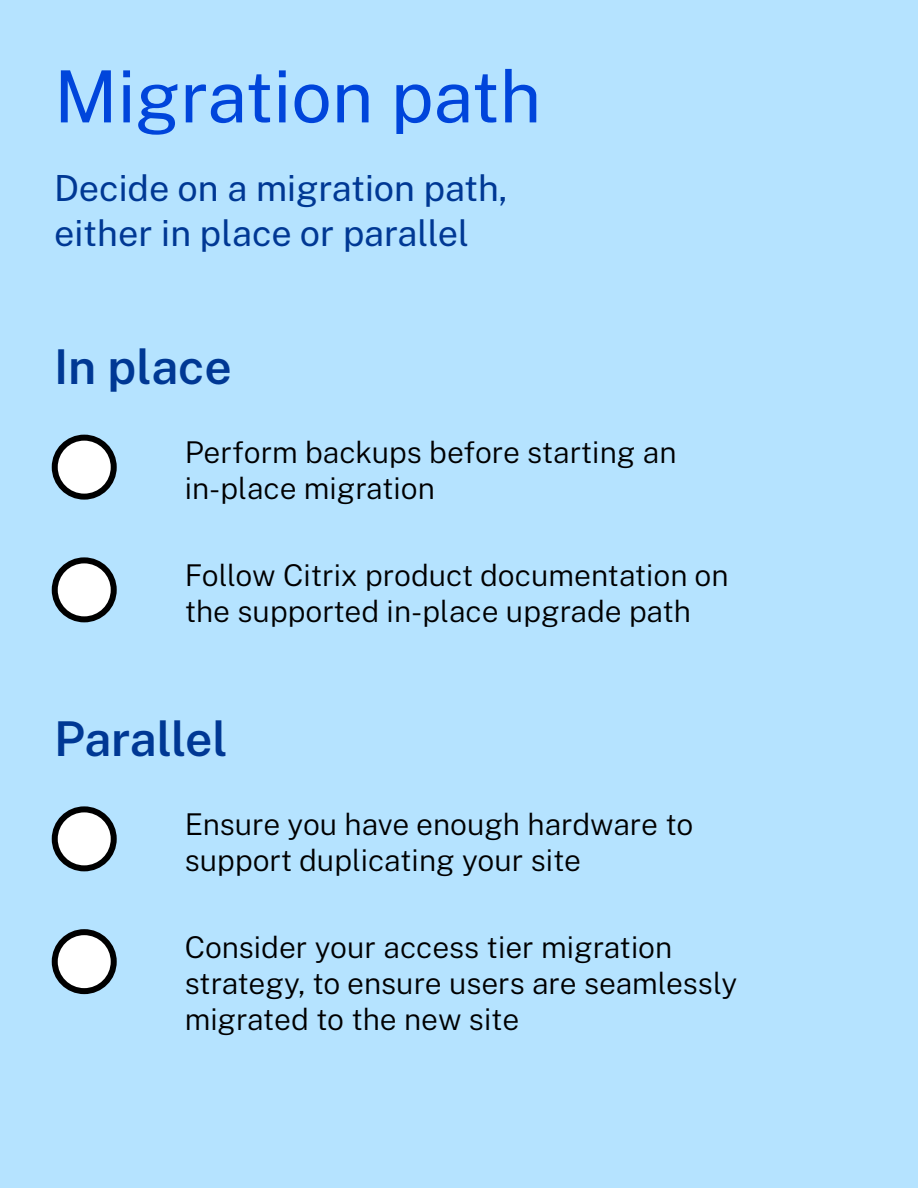
<style>
.page{position:relative;width:918px;height:1188px;background:#b5e3ff}
.page>*{position:absolute;margin:0;border:0;box-sizing:border-box;transform-origin:0 0}
.t1{font:72px "Public Sans";color:#0045db}
.t2{font:600 48px "Public Sans";color:#003894}
.t3{font:36px/45px "Public Sans";color:#003894}
.t4{font:300 30px/36px "Public Sans";color:#000}
</style>
<div class="page">
<div style="left:55px;top:438px;width:59px;height:59px;background:#fff;border-radius:50%"></div>
<div style="left:52px;top:435px;width:65px;height:65px;border:6px solid #000;border-radius:50%"></div>
<div style="left:55px;top:809px;width:59px;height:59px;background:#fff;border-radius:50%"></div>
<div style="left:52px;top:806px;width:65px;height:65px;border:6px solid #000;border-radius:50%"></div>
<div style="left:55px;top:560px;width:59px;height:59px;background:#fff;border-radius:50%"></div>
<div style="left:52px;top:557px;width:65px;height:65px;border:6px solid #000;border-radius:50%"></div>
<div style="left:55px;top:932px;width:59px;height:59px;background:#fff;border-radius:50%"></div>
<div style="left:52px;top:929px;width:65px;height:65px;border:6px solid #000;border-radius:50%"></div>
<h1 class="t1" style="left:54px;top:43px;width:489px">Migration path</h1>
<p class="t3" style="left:54px;top:163px;width:455px">Decide on a migration path, either in place or parallel</p>
<h2 class="t2" style="left:54px;top:331px;width:179px">In place</h2>
<p class="t4" style="left:185px;top:432px;width:493px">Perform backups before starting an in-place migration</p>
<p class="t4" style="left:185px;top:555px;width:545px">Follow Citrix product documentation on the supported in-place upgrade path</p>
<h2 class="t2" style="left:54px;top:703px;width:175px">Parallel</h2>
<p class="t4" style="left:185px;top:804px;width:510px">Ensure you have enough hardware to support duplicating your site</p>
<p class="t4" style="left:185px;top:927px;width:554px">Consider your access tier migration strategy, to ensure users are seamlessly migrated to the new site</p>
</div>
